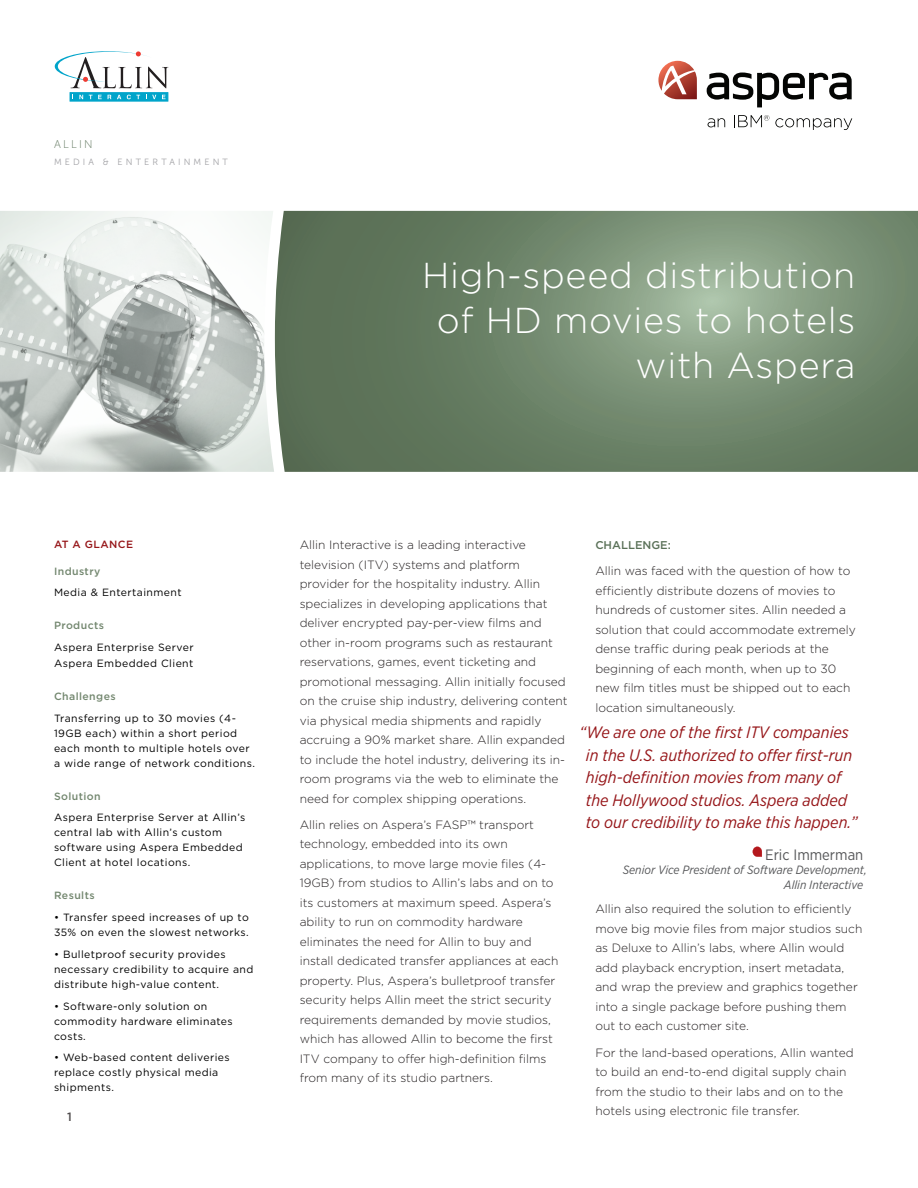
<style>
.page{position:relative;width:918px;height:1188px;background:#fff}
.page>*{position:absolute;margin:0;border:0;box-sizing:border-box;transform-origin:0 0}
.t1{font:300 36px "Gotham";letter-spacing:.02em;color:#fff}
.t2{font:italic 16.5px/22.5px "Gotham Narrow";color:#961619;text-align:center}
.t3{font:15px "Gotham Narrow";color:#57585a}
.t4{font:300 12px/19.5px "Gotham";color:#231f20}
.t5{font:italic 12px "Gotham Narrow";color:#57585a}
.t6{font:500 12px "Gotham";color:#231f20}
.t7{font:500 11.25px "Gotham";color:#5a7158}
.t8{font:11.25px "Museo Sans 100";letter-spacing:.2em;color:#5a7158}
.t9{font:10.5px/15px "Gotham";letter-spacing:.04em;color:#000}
.t10{font:500 10.5px "Gotham";letter-spacing:.04em;color:#73876f}
.t11{font:500 10.5px "Gotham";letter-spacing:.04em;color:#961619}
.t12{font:9px "Museo Sans 300";letter-spacing:.35em;color:#a1a1a5}
</style>
<div class="page">
<svg style="left:275px;top:211px;width:643px;height:261px;background:#71876d"></svg>
<img style="left:0;top:211px;width:274px;height:261px">
<svg style="left:753px;top:847px;width:9px;height:10px"></svg>
<svg style="left:55px;top:51px;width:113px;height:37px"></svg>
<svg style="left:70px;top:92px;width:98px;height:9px"></svg>
<svg style="left:79px;top:95px;width:4px;height:4px"></svg>
<svg style="left:89px;top:95px;width:13px;height:4px"></svg>
<svg style="left:108px;top:95px;width:3px;height:4px"></svg>
<svg style="left:117px;top:95px;width:4px;height:4px"></svg>
<svg style="left:127px;top:95px;width:13px;height:4px"></svg>
<svg style="left:146px;top:95px;width:10px;height:4px"></svg>
<svg style="left:162px;top:95px;width:3px;height:4px"></svg>
<svg style="left:658px;top:61px;width:39px;height:38px"></svg>
<svg style="left:707px;top:73px;width:145px;height:34px"></svg>
<svg style="left:708px;top:118px;width:17px;height:9px"></svg>
<svg style="left:734px;top:115px;width:35px;height:12px"></svg>
<svg style="left:775px;top:118px;width:77px;height:12px"></svg>
<p class="t8" style="left:54px;top:138px;width:40px">ALLIN</p>
<p class="t12" style="left:54px;top:157px;width:175px">MEDIA &amp; ENTERTAINMENT</p>
<p class="t1" style="left:422px;top:253px;width:435px">High-speed distribution</p>
<p class="t1" style="left:437px;top:298px;width:420px">of HD movies to hotels</p>
<p class="t1" style="left:636px;top:343px;width:221px">with Aspera</p>
<p class="t11" style="left:54px;top:539px;width:81px">AT A GLANCE</p>
<p class="t10" style="left:54px;top:565px;width:48px">Industry</p>
<p class="t9" style="left:54px;top:585px;width:129px">Media &amp; Entertainment</p>
<p class="t10" style="left:54px;top:620px;width:52px">Products</p>
<p class="t9" style="left:54px;top:640px;width:141px">Aspera Enterprise Server</p>
<p class="t9" style="left:54px;top:655px;width:141px">Aspera Embedded Client</p>
<p class="t10" style="left:54px;top:690px;width:63px">Challenges</p>
<p class="t9" style="left:54px;top:710px;width:203px">Transferring up to 30 movies (4- 19GB each) within a short period each month to multiple hotels over a wide range of network conditions.</p>
<p class="t10" style="left:54px;top:790px;width:48px">Solution</p>
<p class="t9" style="left:54px;top:810px;width:193px">Aspera Enterprise Server at Allin’s central lab with Allin’s custom software using Aspera Embedded<br>Client at hotel locations.</p>
<p class="t10" style="left:54px;top:890px;width:42px">Results</p>
<p class="t9" style="left:54px;top:910px;width:196px">• Transfer speed increases of up to<br>35% on even the slowest networks.</p>
<p class="t9" style="left:54px;top:946px;width:201px">• Bulletproof security provides necessary credibility to acquire and distribute high-value content.</p>
<p class="t9" style="left:54px;top:998px;width:180px">• Software-only solution on commodity hardware eliminates costs.</p>
<p class="t9" style="left:54px;top:1050px;width:177px">• Web-based content deliveries replace costly physical media shipments.</p>
<p class="t6" style="left:67px;top:1110px;width:6px">1</p>
<p class="t4" style="left:300px;top:535px;width:269px">Allin Interactive is a leading interactive television (ITV) systems and platform provider for the hospitality industry. Allin specializes in developing applications that deliver encrypted pay-per-view films and other in-room programs such as restaurant reservations, games, event ticketing and promotional messaging. Allin initially focused on the cruise ship industry, delivering content via physical media shipments and rapidly accruing a 90% market share. Allin expanded to include the hotel industry, delivering its in&shy;room programs via the web to eliminate the need for complex shipping operations.</p>
<p class="t4" style="left:300px;top:815px;width:260px">Allin relies on Aspera’s FASP™ transport technology, embedded into its own applications, to move large movie files (4- 19GB) from studios to Allin’s labs and on to its customers at maximum speed. Aspera’s ability to run on commodity hardware eliminates the need for Allin to buy and install dedicated transfer appliances at each property. Plus, Aspera’s bulletproof transfer security helps Allin meet the strict security requirements demanded by movie studios, which has allowed Allin to become the first ITV company to offer high-definition films from many of its studio partners.</p>
<p class="t7" style="left:595px;top:539px;width:77px">CHALLENGE:</p>
<p class="t4" style="left:595px;top:561px;width:262px">Allin was faced with the question of how to efficiently distribute dozens of movies to hundreds of customer sites. Allin needed a solution that could accommodate extremely dense traffic during peak periods at the beginning of each month, when up to 30 new film titles must be shipped out to each location simultaneously.</p>
<p class="t2" style="left:580px;top:721px;width:280px">“We are one of the first ITV companies in the U.S. authorized to offer first-run high-definition movies from many of the Hollywood studios. Aspera added to our credibility to make this happen.”</p>
<p class="t3" style="left:765px;top:845px;width:100px">Eric Immerman</p>
<p class="t5" style="left:623px;top:863px;width:246px">Senior Vice President of Software Development,</p>
<p class="t5" style="left:784px;top:877px;width:81px">Allin Interactive</p>
<p class="t4" style="left:595px;top:899px;width:269px">Allin also required the solution to efficiently move big movie files from major studios such as Deluxe to Allin’s labs, where Allin would add playback encryption, insert metadata, and wrap the preview and graphics together into a single package before pushing them out to each customer site.</p>
<p class="t4" style="left:595px;top:1042px;width:260px">For the land-based operations, Allin wanted to build an end-to-end digital supply chain from the studio to their labs and on to the hotels using electronic file transfer.</p>
</div>
